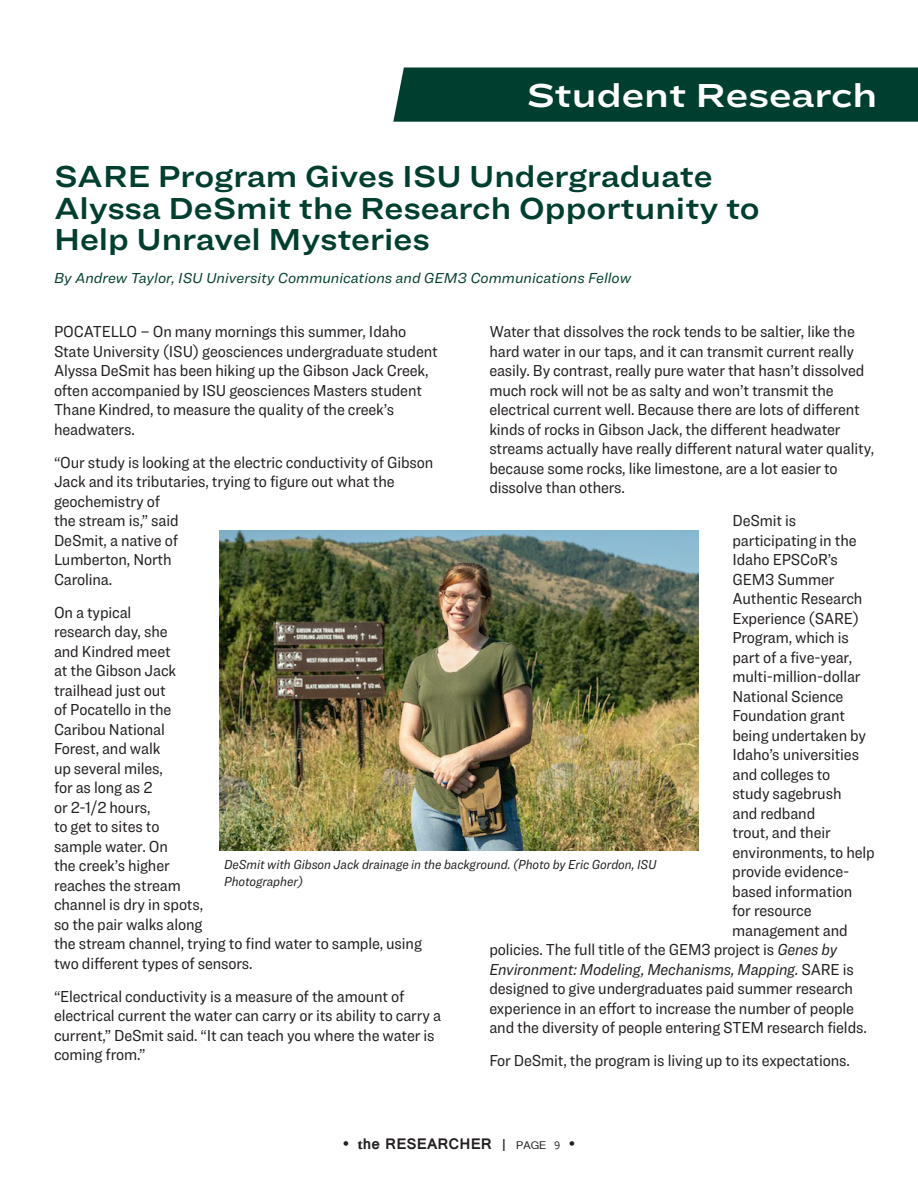
<style>
.page{position:relative;width:918px;height:1188px;background:#fff}
.page>*{position:absolute;margin:0;border:0;box-sizing:border-box;transform-origin:0 0}
.Article_Header{font:34.5px "Ringside Extra Wide Semi";color:#fff}
.green_headers{font:31.5px/31.5px "Ringside Wide Semi";color:#003f2f}
.body{font:16.5px/19.5px "Ringside Narrow";letter-spacing:-.01em;color:#231f20}
.body-2{font:italic 16.5px "Ringside Narrow";letter-spacing:-.01em;color:#231f20}
.t1{font:700 16.5px "Vrinda";color:#231f20}
.by_line{font:italic 15px "Ringside";color:#003f2f}
.t2{font:italic 13.5px/16.5px "Ringside Narrow";letter-spacing:-.005em;color:#231f20}
.s1{font-style:italic}
.s2{font-style:normal}
.s3{font-family:"Adobe Garamond Pro";font-weight:400}
.s4{font-family:"Adobe Garamond Pro"}
.s5{font-weight:400;font-size:25.5px}
.s6{font-weight:400}
</style>
<div class="page">
<div style="left:393px;top:67px;width:525px;height:55px;background:#003f2f"></div>
<img style="left:219px;top:530px;width:480px;height:320px">
<p class="Article_Header" style="left:527px;top:68px;width:352px">Student Research</p>
<p class="green_headers" style="left:54px;top:160px;width:707px">SARE Program Gives ISU Undergraduate<br>Alyssa DeSmit the Research Opportunity to<br>Help Unravel Mysteries</p>
<p class="by_line" style="left:54px;top:268px;width:579px">By Andrew Taylor, ISU University Communications and GEM3 Communications Fellow</p>
<p class="body" style="left:54px;top:322px;width:385px">POCATELLO – On many mornings this summer, Idaho State University (ISU) geosciences undergraduate student Alyssa DeSmit has been hiking up the Gibson Jack Creek, often accompanied by ISU geosciences Masters student Thane Kindred, to measure the quality of the creek’s headwaters.</p>
<p class="body" style="left:54px;top:452px;width:381px">“Our study is looking at the electric conductivity of Gibson<br>Jack and its tributaries, trying to figure out what the geochemistry of<br>the stream is,” said<br>DeSmit, a native of<br>Lumberton, North<br>Carolina.</p>
<p class="body" style="left:54px;top:602px;width:369px">On a typical<br>research day, she<br>and Kindred meet<br>at the Gibson Jack<br>trailhead just out<br>of Pocatello in the<br>Caribou National<br>Forest, and walk<br>up several miles,<br>for as long as 2<br>or 2-1/2 hours,<br>to get to sites to<br>sample water. On<br>the creek’s higher<br>reaches the stream<br>channel is dry in spots,<br>so the pair walks along<br>the stream channel, trying to find water to sample, using two different types of sensors.</p>
<p class="body" style="left:54px;top:986px;width:389px">“Electrical conductivity is a measure of the amount of electrical current the water can carry or its ability to carry a current,” DeSmit said. “It can teach you where the water is coming from.”</p>
<p class="body" style="left:489px;top:322px;width:386px">Water that dissolves the rock tends to be saltier, like the hard water in our taps, and it can transmit current really easily. By contrast, really pure water that hasn’t dissolved much rock will not be as salty and won’t transmit the electrical current well. Because there are lots of different kinds of rocks in Gibson Jack, the different headwater streams actually have really different natural water quality, because some rocks, like limestone, are a lot easier to dissolve than others.</p>
<p class="body" style="left:732px;top:511px;width:65px">DeSmit is</p>
<p class="body" style="left:732px;top:530px;width:126px">participating in the</p>
<p class="body" style="left:732px;top:550px;width:107px">Idaho EPSCoR’s</p>
<p class="body" style="left:732px;top:569px;width:104px">GEM3 Summer</p>
<p class="body" style="left:732px;top:589px;width:132px">Authentic Research</p>
<p class="body" style="left:732px;top:608px;width:128px">Experience (SARE)</p>
<p class="body" style="left:732px;top:628px;width:118px">Program, which is</p>
<p class="body" style="left:732px;top:647px;width:121px">part of a five-year,</p>
<p class="body" style="left:732px;top:667px;width:130px">multi-million-dollar</p>
<p class="body" style="left:732px;top:686px;width:112px">National Science</p>
<p class="body" style="left:732px;top:706px;width:114px">Foundation grant</p>
<p class="body" style="left:732px;top:725px;width:135px">being undertaken by</p>
<p class="body" style="left:732px;top:745px;width:128px">Idaho’s universities</p>
<p class="body" style="left:732px;top:764px;width:100px">and colleges to</p>
<p class="body" style="left:732px;top:784px;width:111px">study sagebrush</p>
<p class="body" style="left:732px;top:803px;width:84px">and redband</p>
<p class="body" style="left:732px;top:823px;width:100px">trout, and their</p>
<p class="body" style="left:732px;top:842px;width:144px">environments, to help</p>
<p class="body" style="left:732px;top:862px;width:119px">provide evidence-</p>
<p class="body" style="left:732px;top:881px;width:122px">based information</p>
<p class="body" style="left:732px;top:901px;width:81px">for resource</p>
<p class="body" style="left:732px;top:920px;width:117px">management and</p>
<p class="body" style="left:489px;top:940px;width:349px">policies. The full title of the GEM3 project is <span class="s1">Genes by</span></p>
<p class="body-2" style="left:489px;top:958px;width:366px">Environment: Modeling, Mechanisms, Mapping. <span class="s2">SARE is</span></p>
<p class="body" style="left:489px;top:979px;width:365px">designed to give undergraduates paid summer research</p>
<p class="body" style="left:489px;top:998px;width:366px">experience in an effort to increase the number of people</p>
<p class="body" style="left:489px;top:1018px;width:379px">and the diversity of people entering STEM research fields.</p>
<p class="body" style="left:489px;top:1051px;width:362px">For DeSmit, the program is living up to its expectations.</p>
<p class="t2" style="left:224px;top:856px;width:434px">DeSmit with Gibson Jack drainage in the background. (Photo by Eric Gordon, ISU<br>Photographer)</p>
<p class="t1" style="left:343px;top:1133px;width:234px"><span class="s3">•</span> <span class="s4">t</span>he RESEARCHER <span class="s5">|</span> <span class="s6">PAGE 9</span> <span class="s3">•</span></p>
</div>
